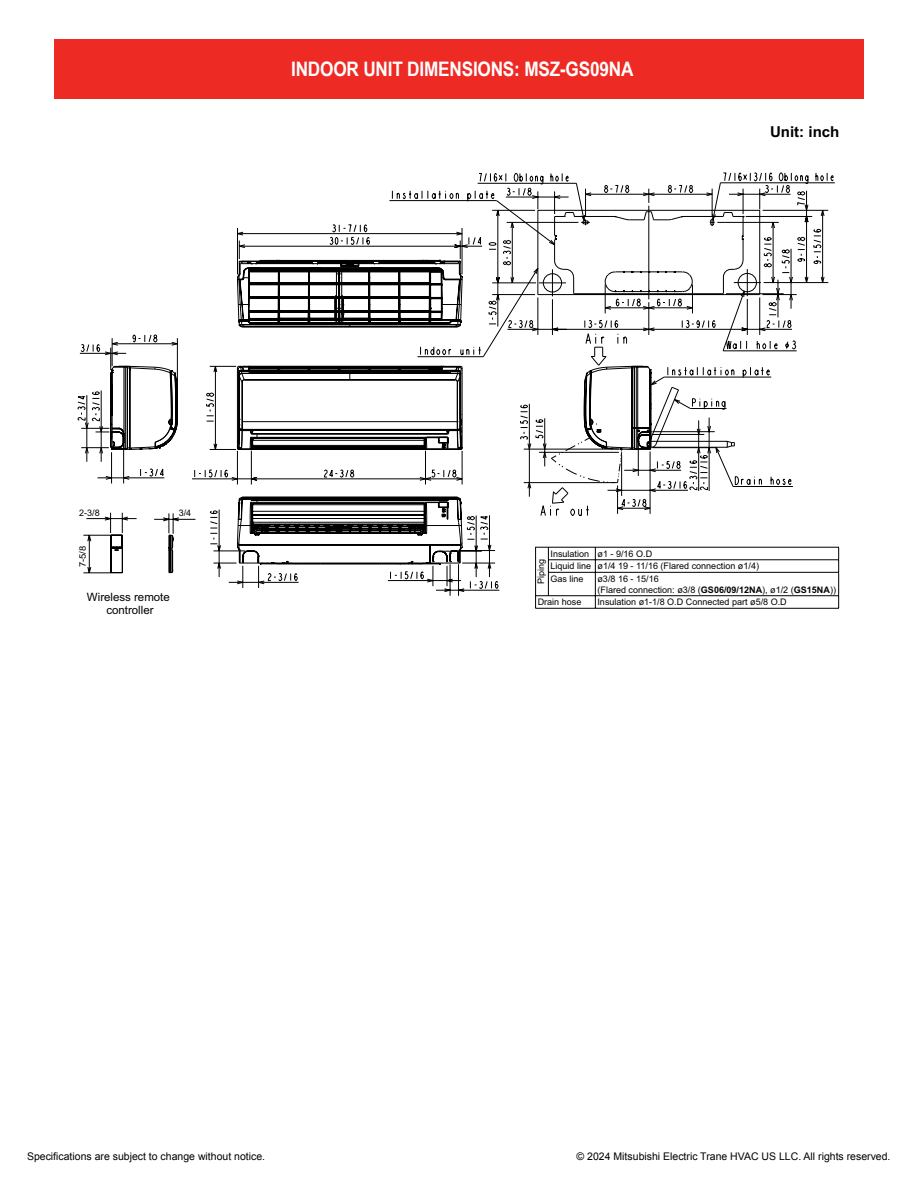
<style>
.page{position:relative;width:918px;height:1188px;background:#fff}
.page>*{position:absolute;margin:0;border:0;box-sizing:border-box;transform-origin:0 0}
.t1{font:700 19.95px "Arial Narrow";letter-spacing:-.01em;color:#fff;scale:1.05 1}
.t2{font:700 15px "Arial";color:#000}
.t3{font:11.55px/13.8px "Arial";color:#000;text-align:center}
.t4{font:10.5px "Arial";color:#000}
.t5{font:9px/12.6px "Arial";color:#000}
.t6{font:9px "Arial";color:#000;scale:1.05 1}
.s1{font-weight:700}
</style>
<div class="page">
<hr style="left:595px;top:559px;width:244px;height:1px;background:#000">
<hr style="left:595px;top:572px;width:244px;height:1px;background:#000">
<hr style="left:595px;top:595px;width:244px;height:1px;background:#000">
<hr style="left:595px;top:547px;width:244px;height:1px;background:#000">
<svg style="left:838px;top:548px;width:1px;height:60px"></svg>
<hr style="left:595px;top:608px;width:244px;height:1px;background:#000">
<svg style="left:389px;top:182px;width:446px;height:170px"></svg>
<svg style="left:761px;top:340px;width:35px;height:221px"></svg>
<svg style="left:83px;top:216px;width:678px;height:393px"></svg>
<div style="left:54px;top:39px;width:810px;height:59px;background:#ee2a24"></div>
<h1 class="t1" style="left:291px;top:54px;width:327px">INDOOR UNIT DIMENSIONS: MSZ-GS09NA</h1>
<h2 class="t2" style="left:770px;top:122px;width:71px">Unit: inch</h2>
<p class="t5" style="left:79px;top:506px;width:22px">2-3/8</p>
<p class="t5" style="left:179px;top:507px;width:14px">3/4</p>
<p class="t6" style="left:77px;top:567px;width:22px;rotate:-90deg">7-5/8</p>
<p class="t3" style="left:87px;top:590px;width:84px">Wireless remote controller</p>
<p class="t5" style="left:535px;top:584px;width:27px;rotate:-90deg">Piping</p>
<p class="t5" style="left:551px;top:547px;width:210px">Insulation ø1 - 9/16 O.D<br>Liquid line ø1/4 19 - 11/16 (Flared connection ø1/4)<br>Gas line</p>
<p class="t5" style="left:597px;top:573px;width:240px;line-height:10.8px">ø3/8 16 - 15/16<br>(Flared connection: ø3/8 (<span class="s1">GS06/09/12NA</span>), ø1/2 (<span class="s1">GS15NA</span>))</p>
<p class="t5" style="left:538px;top:596px;width:45px">Drain hose</p>
<p class="t5" style="left:597px;top:596px;width:191px">Insulation ø1-1/8 O.D Connected part ø5/8 O.D</p>
<p class="t4" style="left:27px;top:1149px;width:240px">Specifications are subject to change without notice.</p>
<p class="t4" style="left:577px;top:1149px;width:315px">© 2024 Mitsubishi Electric Trane HVAC US LLC. All rights reserved.</p>
</div>
